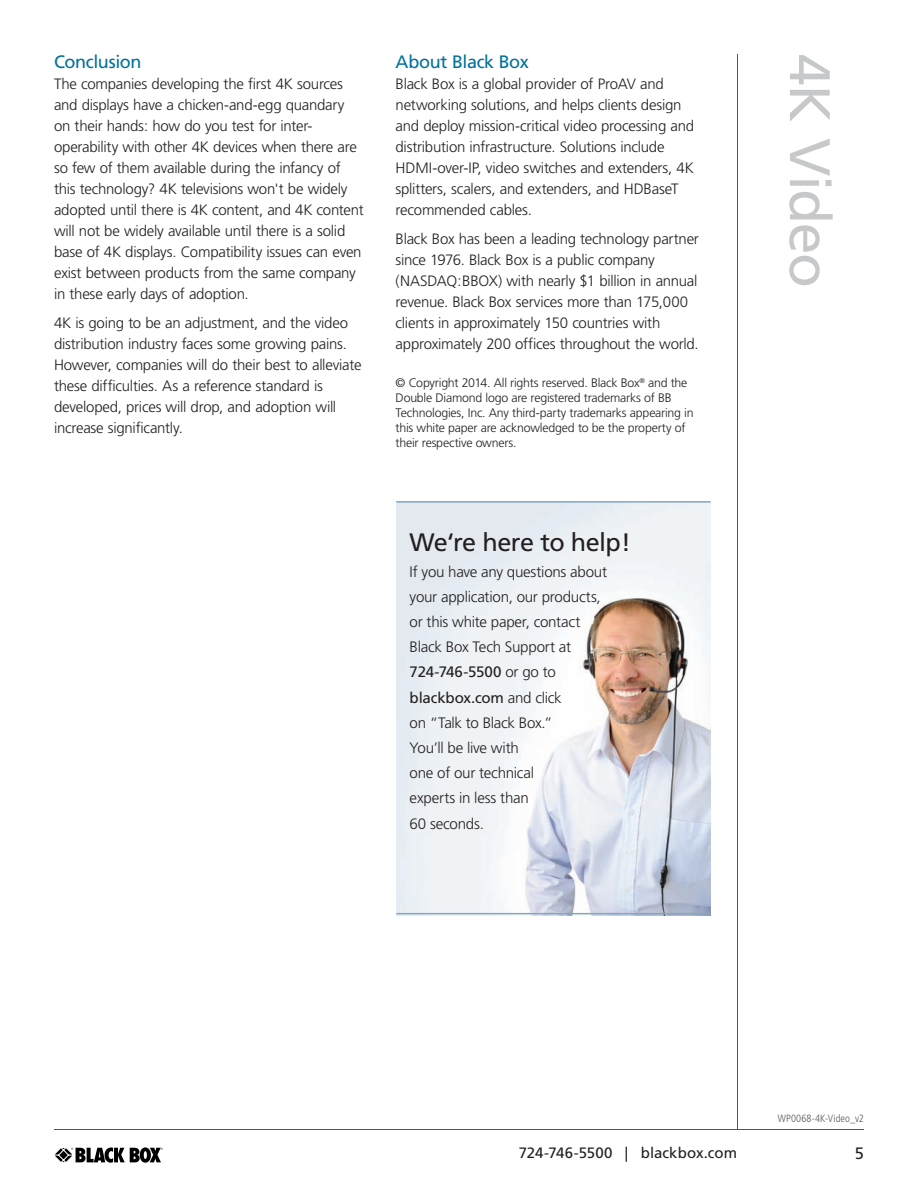
<style>
.page{position:relative;width:918px;height:1188px;background:#fff}
.page>*{position:absolute;margin:0;border:0;box-sizing:border-box;transform-origin:0 0}
.text-whtpaper_08{font:57px "Frutiger";letter-spacing:-.025em;color:#c6c8c9}
.ts_text-whtpaper_08{font:25.2px "Frutiger";letter-spacing:-.025em;color:#231f20}
.subhead-whtpaper_08{font:18px "Frutiger";letter-spacing:-.02em;color:#00729b}
.t1{font:16.5px "Frutiger";color:#231f20}
.ts_text-whtpaper_08-2{font:300 15.15px/25.2px "Frutiger";letter-spacing:-.015em;color:#231f20}
.text-whtpaper_08-2{font:300 15px/21px "Frutiger";letter-spacing:-.015em;color:#231f20}
.t2{font:15px "Frutiger";color:#231f20}
.text-whtpaper_08-3{font:300 12.3px/15px "Frutiger";letter-spacing:-.02em;color:#231f20}
.Product_Name__1_4-_t{font:300 condensed 10.5px "Frutiger";letter-spacing:.01em;color:#57585a}
.s1{font-weight:400}
</style>
<div class="page">
<svg style="left:54px;top:1147px;width:109px;height:16px"></svg>
<hr style="left:737px;top:54px;width:1px;height:1075px;background:#00729b">
<img style="left:396px;top:503px;width:315px;height:412px">
<hr style="left:396px;top:501px;width:315px;height:2px;background:#80a7c3">
<hr style="left:396px;top:913px;width:315px;height:1px;background:#80a7c3">
<hr style="left:54px;top:1129px;width:810px;height:1px;background:#00729b">
<p class="subhead-whtpaper_08" style="left:54px;top:51px;width:89px">Conclusion</p>
<p class="text-whtpaper_08-2" style="left:54px;top:73px;width:311px">The companies developing the first 4K sources and displays have a chicken-and-egg quandary on their hands: how do you test for inter&shy;operability with other 4K devices when there are so few of them available during the infancy of this technology? 4K televisions won't be widely adopted until there is 4K content, and 4K content will not be widely available until there is a solid base of 4K displays. Compatibility issues can even exist between products from the same company in these early days of adoption.</p>
<p class="text-whtpaper_08-2" style="left:54px;top:313px;width:309px">4K is going to be an adjustment, and the video distribution industry faces some growing pains.<br>However, companies will do their best to alleviate these difficulties. As a reference standard is developed, prices will drop, and adoption will increase significantly.</p>
<p class="subhead-whtpaper_08" style="left:396px;top:51px;width:135px">About Black Box</p>
<p class="text-whtpaper_08-2" style="left:396px;top:73px;width:300px">Black Box is a global provider of ProAV and networking solutions, and helps clients design and deploy mission-critical video processing and distribution infrastructure. Solutions include HDMI-over-IP, video switches and extenders, 4K splitters, scalers, and extenders, and HDBaseT recommended cables.</p>
<p class="text-whtpaper_08-2" style="left:396px;top:229px;width:305px">Black Box has been a leading technology partner since 1976. Black Box is a public company (NASDAQ:BBOX) with nearly $1 billion in annual revenue. Black Box services more than 175,000 clients in approximately 150 countries with approximately 200 offices throughout the world.</p>
<p class="text-whtpaper_08-3" style="left:396px;top:376px;width:299px">© Copyright 2014. All rights reserved. Black Box<sup>®</sup> and the Double Diamond logo are registered trademarks of BB Technologies, Inc. Any third-party trademarks appearing in this white paper are acknowledged to be the property of their respective owners.</p>
<p class="ts_text-whtpaper_08" style="left:410px;top:528px;width:223px">We‘re here to help!</p>
<p class="ts_text-whtpaper_08-2" style="left:410px;top:559px;width:199px">If you have any questions about your application, our products, or this white paper, contact<br>Black Box Tech Support at<br><span class="s1">724-746-5500</span> or go to <span class="s1">blackbox.com</span> and click<br>on “Talk to Black Box.”<br>You’ll be live with<br>one of our technical<br>experts in less than<br>60 seconds.</p>
<p class="text-whtpaper_08" style="left:843px;top:54px;width:235px;rotate:90deg">4K Video</p>
<p class="t2" style="left:519px;top:1144px;width:220px">724-746-5500 | blackbox.com</p>
<p class="Product_Name__1_4-_t" style="left:778px;top:1112px;width:88px">WP0068-4K-Video_v2</p>
<p class="t1" style="left:855px;top:1144px;width:11px">5</p>
</div>
